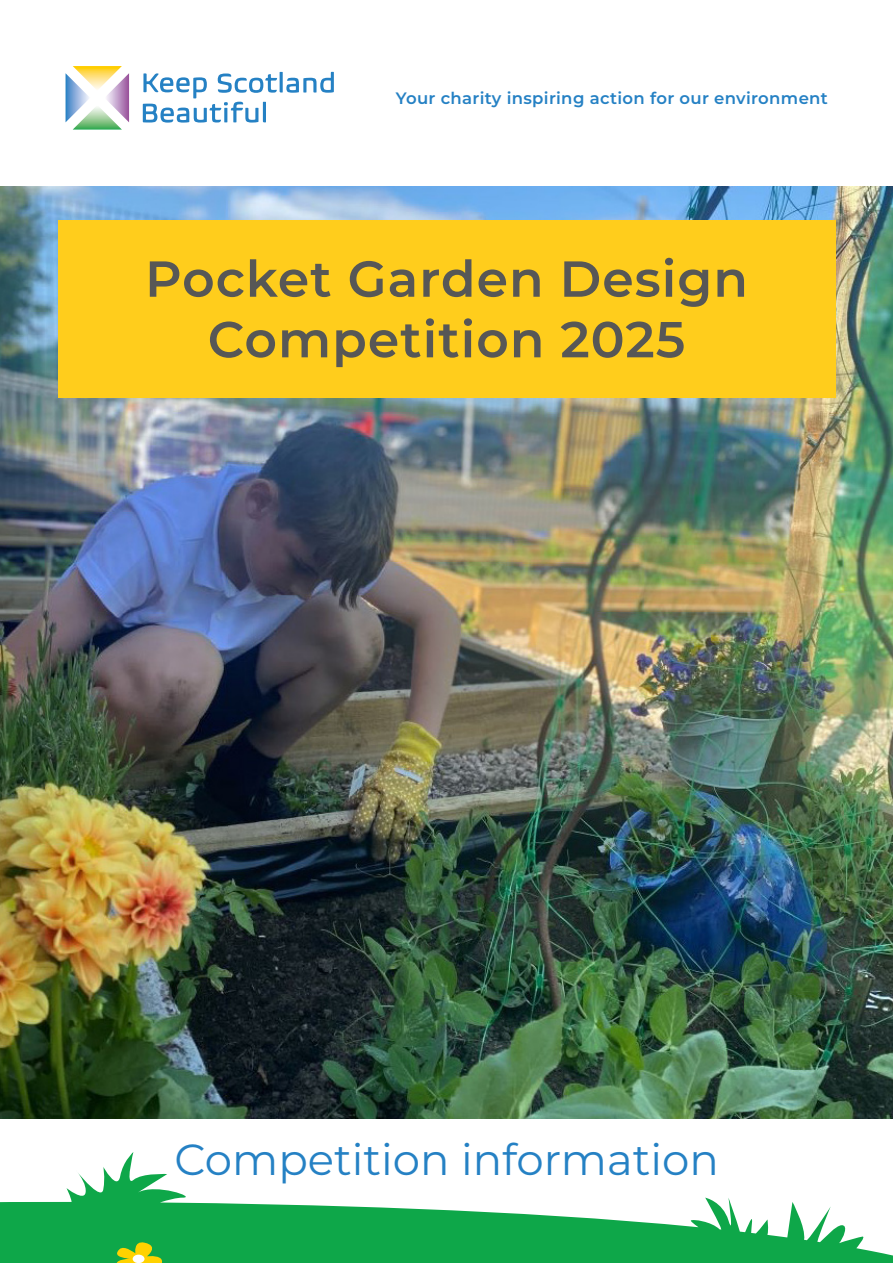
<style>
.page{position:relative;width:893px;height:1263px;background:#fff}
.page>*{position:absolute;margin:0;border:0;box-sizing:border-box;transform-origin:0 0}
.t1{font:600 50.55px/60.6px "Montserrat";letter-spacing:.02em;color:#575756;text-align:center}
.t2{font:43.5px "Montserrat";color:#2581c4}
.t3{font:600 16.5px "Montserrat";letter-spacing:.02em;color:#2581c4}
</style>
<div class="page">
<svg style="left:0;top:1152px;width:893px;height:111px"></svg>
<svg style="left:110px;top:1240px;width:57px;height:23px"></svg>
<div style="left:133px;top:1254px;width:12px;height:9px;background:#fff;border-radius:50%"></div>
<img style="left:0;top:186px;width:893px;height:932px">
<div style="left:58px;top:221px;width:777px;height:177px;background:#ffcd1c"></div>
<svg style="left:66px;top:66px;width:63px;height:64px"></svg>
<svg style="left:143px;top:72px;width:191px;height:51px"></svg>
<p class="t3" style="left:396px;top:86px;width:434px">Your charity inspiring action for our environment</p>
<h1 class="t1" style="left:145px;top:246px;width:604px">Pocket Garden Design<br>Competition 2025</h1>
<h2 class="t2" style="left:175px;top:1130px;width:546px">Competition information</h2>
</div>
